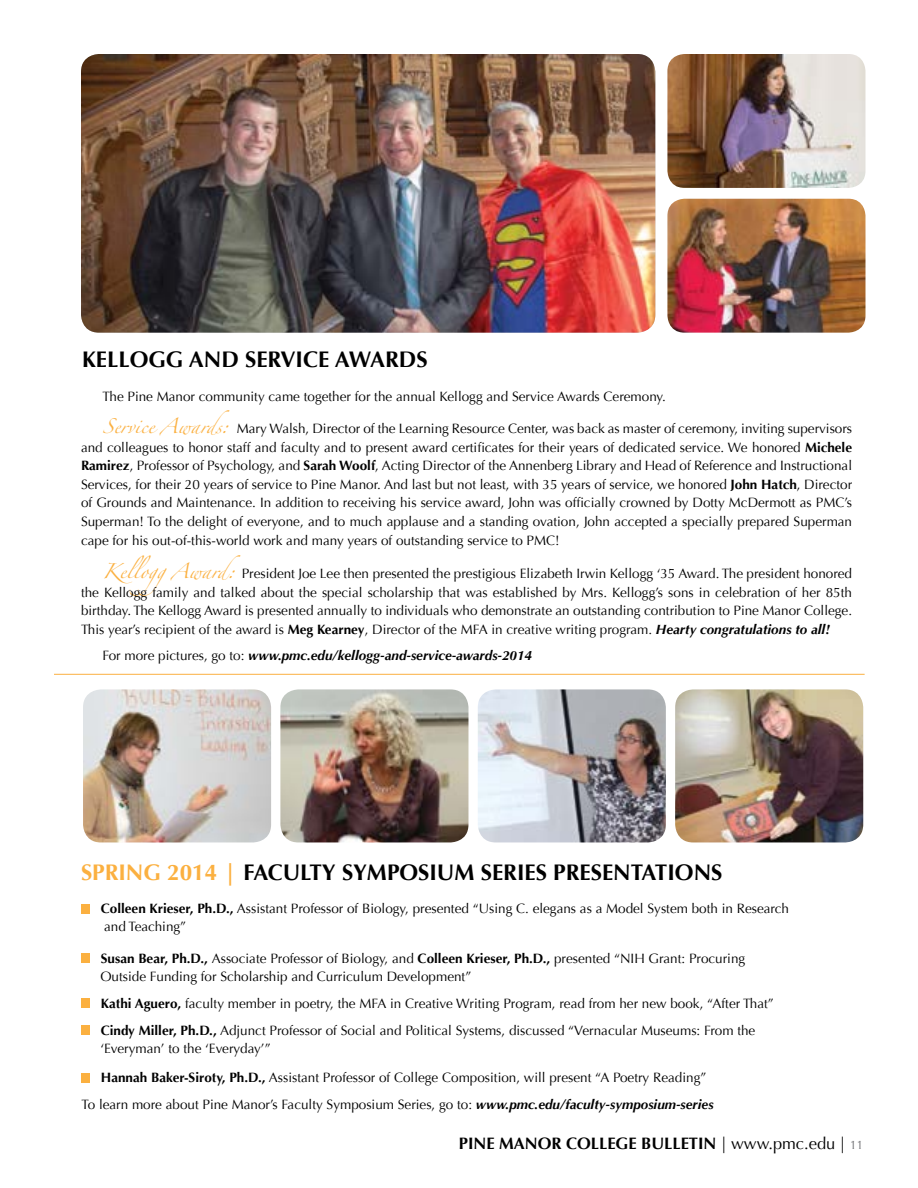
<style>
.page{position:relative;width:918px;height:1188px;background:#fff}
.page>*{position:absolute;margin:0;border:0;box-sizing:border-box;transform-origin:0 0}
.t1{font:700 22.5px "Optima";color:#000}
.t2{font:700 16.5px "Optima";color:#000}
.t3{font:16.5px "Optima";color:#000}
.t4{font:13.5px/18.6px "Optima";color:#000}
.t5{font:italic 700 13.5px "Optima";color:#000}
.s1{font-family:"Zapfino";color:#fbb040}
.s2{font-weight:700}
.s3{font-weight:700;font-style:italic}
.s4{font-weight:400;font-style:normal}
.s5{color:#fbb040}
.s6{font-family:"Copperplate Gothic";font-weight:300;font-size:12px;color:#6d6e71}
</style>
<div class="page">
<hr style="left:54px;top:674px;width:811px;height:1px;background:#fbb040">
<img style="left:81px;top:54px;width:574px;height:279px">
<img style="left:667px;top:199px;width:199px;height:134px">
<img style="left:667px;top:54px;width:199px;height:134px">
<div style="left:82px;top:904px;width:8px;height:9px;background:#fbb040"></div>
<div style="left:82px;top:953px;width:8px;height:10px;background:#fbb040"></div>
<div style="left:82px;top:998px;width:8px;height:10px;background:#fbb040"></div>
<div style="left:82px;top:1025px;width:8px;height:10px;background:#fbb040"></div>
<div style="left:82px;top:1073px;width:8px;height:9px;background:#fbb040"></div>
<img style="left:83px;top:689px;width:188px;height:153px">
<img style="left:280px;top:689px;width:188px;height:153px">
<img style="left:478px;top:689px;width:188px;height:153px">
<img style="left:675px;top:689px;width:188px;height:153px">
<h1 class="t1" style="left:82px;top:346px;width:347px">Kellogg and Service Awards</h1>
<p class="t4" style="left:103px;top:387px;width:565px">The Pine Manor community came together for the annual Kellogg and Service Awards Ceremony.</p>
<p class="t4" style="left:81px;top:419px;width:773px;text-align:justify;text-indent:22px"><span class="s1">Service Awards:</span> Mary Walsh, Director of the Learning Resource Center, was back as master of ceremony, inviting supervisors and colleagues to honor staff and faculty and to present award certificates for their years of dedicated service. We honored <span class="s2">Michele Ramirez</span>, Professor of Psychology, and <span class="s2">Sarah Woolf</span>, Acting Director of the Annenberg Library and Head of Reference and Instructional Services, for their 20 years of service to Pine Manor. And last but not least, with 35 years of service, we honored <span class="s2">John Hatch</span>, Director of Grounds and Maintenance. In addition to receiving his service award, John was officially crowned by Dotty McDermott as PMC’s Superman! To the delight of everyone, and to much applause and a standing ovation, John accepted a specially prepared Superman cape for his out-of-this-world work and many years of outstanding service to PMC!</p>
<p class="t4" style="left:81px;top:564px;width:773px;text-align:justify;text-indent:22px"><span class="s1">KelloggAward:</span> President Joe Lee then presented the prestigious Elizabeth Irwin Kellogg ‘35 Award. The president honored the Kellogg family and talked about the special scholarship that was established by Mrs. Kellogg’s sons in celebration of her 85th birthday. The Kellogg Award is presented annually to individuals who demonstrate an outstanding contribution to Pine Manor College.<br>This year’s recipient of the award is <span class="s2">Meg Kearney</span>, Director of the MFA in creative writing program. <span class="s3">Hearty congratulations to all!</span></p>
<p class="t5" style="left:103px;top:647px;width:431px"><span class="s4">For more pictures, go to:</span> www.pmc.edu/kellogg-and-service-awards-2014</p>
<h1 class="t1" style="left:81px;top:859px;width:643px"><span class="s5">Spring 2014 |</span> Faculty Symposium Series Presentations</h1>
<p class="t4" style="left:101px;top:900px;width:690px;line-height:18px"><span class="s2">Colleen Krieser, Ph.D.,</span> Assistant Professor of Biology, presented “U sing C. elegans as a Model System both in Research and Teaching”</p>
<p class="t4" style="left:100px;top:949px;width:646px;line-height:18px"><span class="s2">Susan Bear, Ph.D.,</span> Associate Professor of Biology, and <span class="s2">Colleen Krieser, Ph.D.,</span> presented “NIH Grant: Procuring<br>Outside Funding for Scholarship and Curriculum Development”</p>
<p class="t4" style="left:101px;top:990px;width:675px;line-height:27px"><span class="s2">Kathi Aguero,</span> faculty member in poetry, the MFA in Creative Writing Program, read from her new book, “After That”<br><span class="s2">Cindy Miller, Ph.D.,</span> Adjunct Professor of Social and Political Systems, discussed “Vernacular Museums: From the</p>
<p class="t4" style="left:100px;top:1039px;width:172px">‘Everyman’ to the ‘Everyday’”</p>
<p class="t4" style="left:82px;top:1065px;width:634px;line-height:27px;text-indent:19px"><span class="s2">Hannah Baker-Siroty, Ph.D.,</span> Assistant Professor of College Composition, will present “A Poetry Reading”<br>To learn more about Pine Manor’s Faculty Symposium Series, go to: <span class="s3">www.pmc.edu/faculty-symposium-series</span></p>
<p class="t2" style="left:459px;top:1134px;width:19px">PINE</p>
<p class="t2" style="left:499px;top:1134px;width:28px">MANOR</p>
<p class="t2" style="left:566px;top:1134px;width:22px">COLLEGE</p>
<p class="t2" style="left:641px;top:1134px;width:20px">BULLETIN</p>
<p class="t3" style="left:721px;top:1134px;width:144px">| www.pmc.edu | <span class="s6">11</span></p>
</div>
